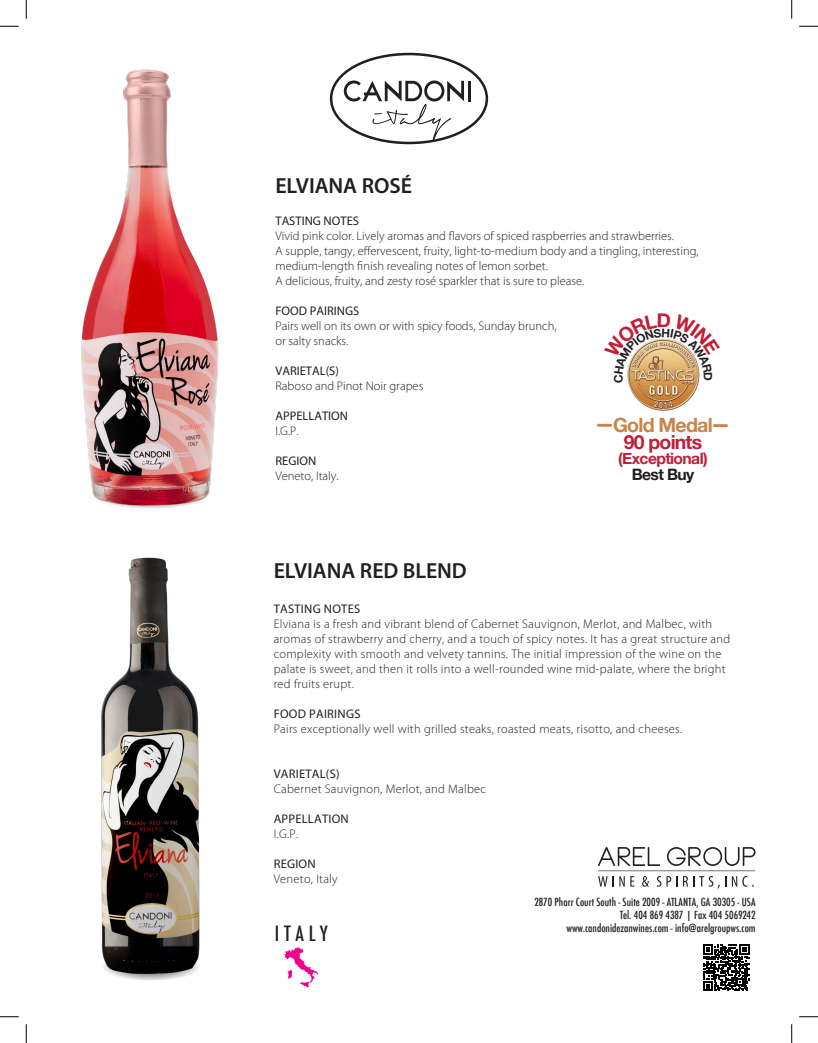
<style>
.page{position:relative;width:818px;height:1043px;background:#fff}
.page>*{position:absolute;margin:0;border:0;box-sizing:border-box;transform-origin:0 0}
.t1{font:600 21.88px "Myriad Pro";letter-spacing:-.005em;color:#231f20}
.t2{font:500 condensed 20.62px "Futura";letter-spacing:.235em;color:#231f20}
.t3{font:700 19.62px "Helvetica Neue";letter-spacing:-.045em;color:#c98549}
.t4{font:700 19.38px "Helvetica Neue";letter-spacing:-.045em;color:#c11e37}
.t5{font:700 15.62px/15.5px "Helvetica Neue";letter-spacing:-.045em;color:#c11e37;text-align:center}
.t6{font:300 12.5px/15px "Myriad Pro";letter-spacing:.02em;color:#231f20}
.t7{font:300 12.5px/15px "Myriad Pro";color:#231f20}
.t8{font:12.5px/15px "Myriad Pro";letter-spacing:.01em;color:#231f20}
.t9{font:500 condensed 11px/13.1px "Futura";color:#231f20;text-align:right}
.s1{font-weight:400}
.s2{font-weight:300}
.s3{color:#231f20}
</style>
<div class="page">
<svg style="left:330px;top:53px;width:158px;height:91px"></svg>
<hr style="left:468px;top:81px;width:2px;height:20px;background:#231f20">
<img style="left:628px;top:383px;width:71px;height:27px">
<svg style="left:598px;top:424px;width:12px;height:3px"></svg>
<svg style="left:714px;top:424px;width:12px;height:3px"></svg>
<svg style="left:598px;top:847px;width:157px;height:41px"></svg>
<svg style="left:130px;top:507px;width:42px;height:1px"></svg>
<img style="left:81px;top:69px;width:138px;height:438px">
<img style="left:101px;top:557px;width:99px;height:423px">
<svg style="left:284px;top:947px;width:34px;height:40px"></svg>
<svg style="left:703px;top:944px;width:46px;height:47px"></svg>
<svg style="left:0;top:25px;width:19px;height:2px"></svg>
<svg style="left:799px;top:25px;width:19px;height:2px"></svg>
<svg style="left:0;top:1016px;width:19px;height:1px"></svg>
<svg style="left:799px;top:1016px;width:19px;height:1px"></svg>
<svg style="left:25px;top:0;width:2px;height:19px"></svg>
<svg style="left:25px;top:1024px;width:2px;height:18px"></svg>
<svg style="left:791px;top:0;width:1px;height:19px"></svg>
<svg style="left:791px;top:1024px;width:1px;height:18px"></svg>
<svg style="left:627px;top:338px;width:73px;height:45px"></svg>
<p class="t1" style="left:275px;top:171px;width:138px">ELVIANA ROSÉ</p>
<p class="t7" style="left:275px;top:213px;width:425px"><span class="s1">TASTING NOTES<br></span>Vivid pink color. Lively aromas and flavors of spiced raspberries and strawberries.<br>A supple, tangy, effervescent, fruity, light-to-medium body and a tingling, interesting, medium-length finish revealing notes of lemon sorbet.<br>A delicious, fruity, and zesty rosé sparkler that is sure to please.</p>
<p class="t7" style="left:275px;top:303px;width:283px"><span class="s1">FOOD PAIRINGS<br></span>Pairs well on its own or with spicy foods, Sunday brunch, or salty snacks.</p>
<p class="t7" style="left:275px;top:363px;width:149px"><span class="s1">VARIETAL(S)<br></span>Raboso and Pinot Noir grapes</p>
<p class="t8" style="left:275px;top:408px;width:74px">APPELLATION<br><span class="s2">I.G.P.</span></p>
<p class="t7" style="left:275px;top:453px;width:65px"><span class="s1">REGION<br></span>Veneto, Italy.</p>
<p class="t3" style="left:613px;top:409px;width:101px">Gold Medal</p>
<p class="t4" style="left:623px;top:426px;width:80px">90 points</p>
<p class="t5" style="left:618px;top:451px;width:91px">(Exceptional)<br><span class="s3">Best Buy</span></p>
<p class="t1" style="left:274px;top:556px;width:195px">ELVIANA RED BLEND</p>
<p class="t6" style="left:274px;top:601px;width:458px"><span class="s1">TASTING NOTES<br></span>Elviana is a fresh and vibrant blend of Cabernet Sauvignon, Merlot, and Malbec, with aromas of strawberry and cherry, and a touch of spicy notes. It has a great structure and complexity with smooth and velvety tannins. The initial impression of the wine on the palate is sweet, and then it rolls into a well-rounded wine mid-palate, where the bright red fruits erupt.</p>
<p class="t6" style="left:274px;top:706px;width:410px"><span class="s1">FOOD PAIRINGS<br></span>Pairs exceptionally well with grilled steaks, roasted meats, risotto, and cheeses.</p>
<p class="t6" style="left:274px;top:766px;width:214px"><span class="s1">VARIETAL(S)<br></span>Cabernet Sauvignon, Merlot, and Malbec</p>
<p class="t8" style="left:274px;top:810px;width:77px">APPELLATION<br><span class="s2">I.G.P.</span></p>
<p class="t6" style="left:274px;top:856px;width:65px"><span class="s1">REGION<br></span>Veneto, Italy</p>
<p class="t2" style="left:275px;top:920px;width:55px">ITALY</p>
<p class="t9" style="left:534px;top:895px;width:222px">2870 Pharr Court South - Suite 2009 - ATLANTA, GA 30305 - USA<br>Tel. 404 869 4387 | Fax 404 5069242 www.candonidezanwines.com - info@arelgroupws.com</p>
</div>
